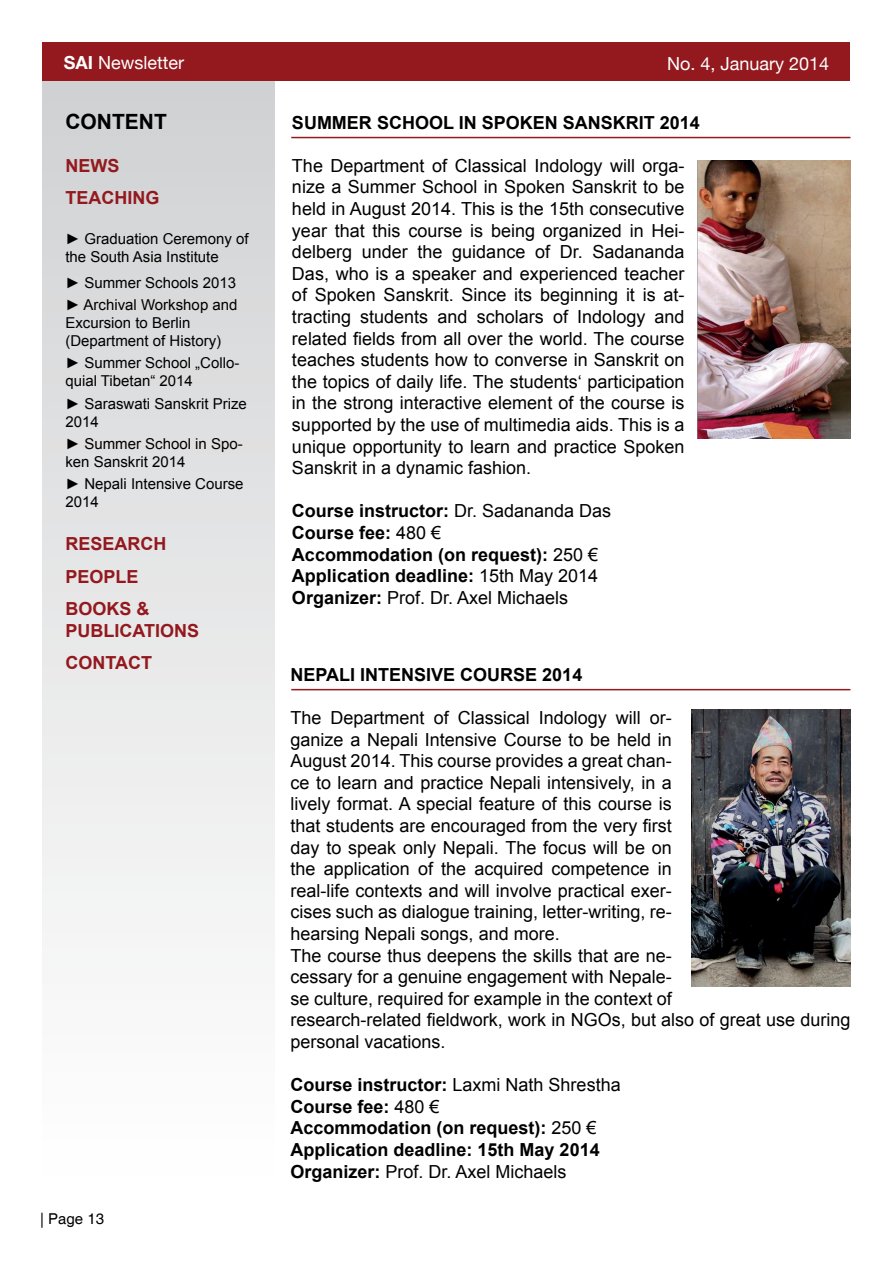
<style>
.page{position:relative;width:893px;height:1263px;background:#fff}
.page>*{position:absolute;margin:0;border:0;box-sizing:border-box;transform-origin:0 0}
.t1{font:700 21px "Arial";color:#000}
.t2{font:18px/21.6px "Arial";color:#000;text-align:justify}
.t3{font:700 18px/21.6px "Arial";color:#000}
.t4{font:700 18px/32.4px "Arial";color:#93191e}
.t5{font:18px "Helvetica Neue";color:#fff}
.t6{font:15px/18px "Arial";color:#000}
.t7{font:15px "Helvetica";color:#000}
.s1{font-weight:700}
.s2{font-weight:400}
</style>
<div class="page">
<div style="left:43px;top:81px;width:231px;height:1105px;background:linear-gradient(to bottom,#d0d1d2,#fff)"></div>
<div style="left:43px;top:43px;width:807px;height:38px;background:#93191e"></div>
<img style="left:698px;top:160px;width:152px;height:278px">
<img style="left:692px;top:709px;width:158px;height:277px">
<hr style="left:291px;top:137px;width:559px;height:1px;background:#93191e">
<hr style="left:291px;top:689px;width:559px;height:1px;background:#93191e">
<p class="t5" style="left:64px;top:52px;width:122px"><span class="s1">SAI</span> Newsletter</p>
<p class="t5" style="left:667px;top:52px;width:164px">No. 4, January 2014</p>
<p class="t1" style="left:65px;top:108px;width:103px">CONTENT</p>
<p class="t4" style="left:65px;top:150px;width:95px">NEWS<br>TEACHING</p>
<p class="t6" style="left:65px;top:230px;width:185px">► Graduation Ceremony of the South Asia Institute</p>
<p class="t6" style="left:65px;top:272px;width:174px;line-height:22.2px">► Summer Schools 2013 ► Archival Workshop and</p>
<p class="t6" style="left:65px;top:314px;width:157px">Excursion to Berlin (Department of History)</p>
<p class="t6" style="left:65px;top:354px;width:176px">► Summer School „Collo&shy;quial Tibetan“ 2014</p>
<p class="t6" style="left:65px;top:394px;width:183px">► Saraswati Sanskrit Prize<br>2014</p>
<p class="t6" style="left:65px;top:435px;width:179px">► Summer School in Spo&shy;ken Sanskrit 2014</p>
<p class="t6" style="left:65px;top:475px;width:180px">► Nepali Intensive Course<br>2014</p>
<p class="t4" style="left:65px;top:528px;width:102px">RESEARCH<br>PEOPLE<br>BOOKS &amp;</p>
<p class="t4" style="left:65px;top:615px;width:135px">PUBLICATIONS<br>CONTACT</p>
<p class="t7" style="left:40px;top:1210px;width:65px">| Page 13</p>
<p class="t3" style="left:292px;top:112px;width:409px">SUMMER SCHOOL IN SPOKEN SANSKRIT 2014</p>
<p class="t2" style="left:292px;top:155px;width:394px">The Department of Classical Indology will orga&shy;nize a Summer School in Spoken Sanskrit to be held in August 2014. This is the 15th consecutive year that this course is being organized in Hei&shy;delberg under the guidance of Dr. Sadananda Das, who is a speaker and experienced teacher of Spoken Sanskrit. Since its beginning it is at&shy;tracting students and scholars of Indology and related fields from all over the world. The course teaches students how to converse in Sanskrit on the topics of daily life. The students‘ participation in the strong interactive element of the course is supported by the use of multimedia aids. This is a unique opportunity to learn and practice Spoken Sanskrit in a dynamic fashion.</p>
<p class="t3" style="left:292px;top:501px;width:321px">Course instructor: <span class="s2">Dr. Sadananda Das<br></span>Course fee: <span class="s2">480 €<br></span>Accommodation (on request): <span class="s2">250 €<br></span>Application deadline: <span class="s2">15th May 2014<br></span>Organizer: <span class="s2">Prof. Dr. Axel Michaels</span></p>
<p class="t3" style="left:291px;top:664px;width:293px">NEPALI INTENSIVE COURSE 2014</p>
<p class="t2" style="left:291px;top:707px;width:561px;text-align:left">The Department of Classical Indology will or-<br>ganize a Nepali Intensive Course to be held in<br>August 2014. This course provides a great chan-<br>ce to learn and practice Nepali intensively, in a<br>lively format. A special feature of this course is<br>that students are encouraged from the very first<br>day to speak only Nepali. The focus will be on<br>the application of the acquired competence in<br>real-life contexts and will involve practical exer-<br>cises such as dialogue training, letter-writing, re-<br>hearsing Nepali songs, and more.<br>The course thus deepens the skills that are ne-<br>cessary for a genuine engagement with Nepale-<br>se culture, required for example in the context of<br>research-related fieldwork, work in NGOs, but also of great use during personal vacations.</p>
<p class="t3" style="left:291px;top:1075px;width:332px">Course instructor: <span class="s2">Laxmi Nath Shrestha<br></span>Course fee: <span class="s2">480 €<br></span>Accommodation (on request): <span class="s2">250 €<br></span>Application deadline: 15th May 2014<br>Organizer: <span class="s2">Prof. Dr. Axel Michaels</span></p>
</div>
